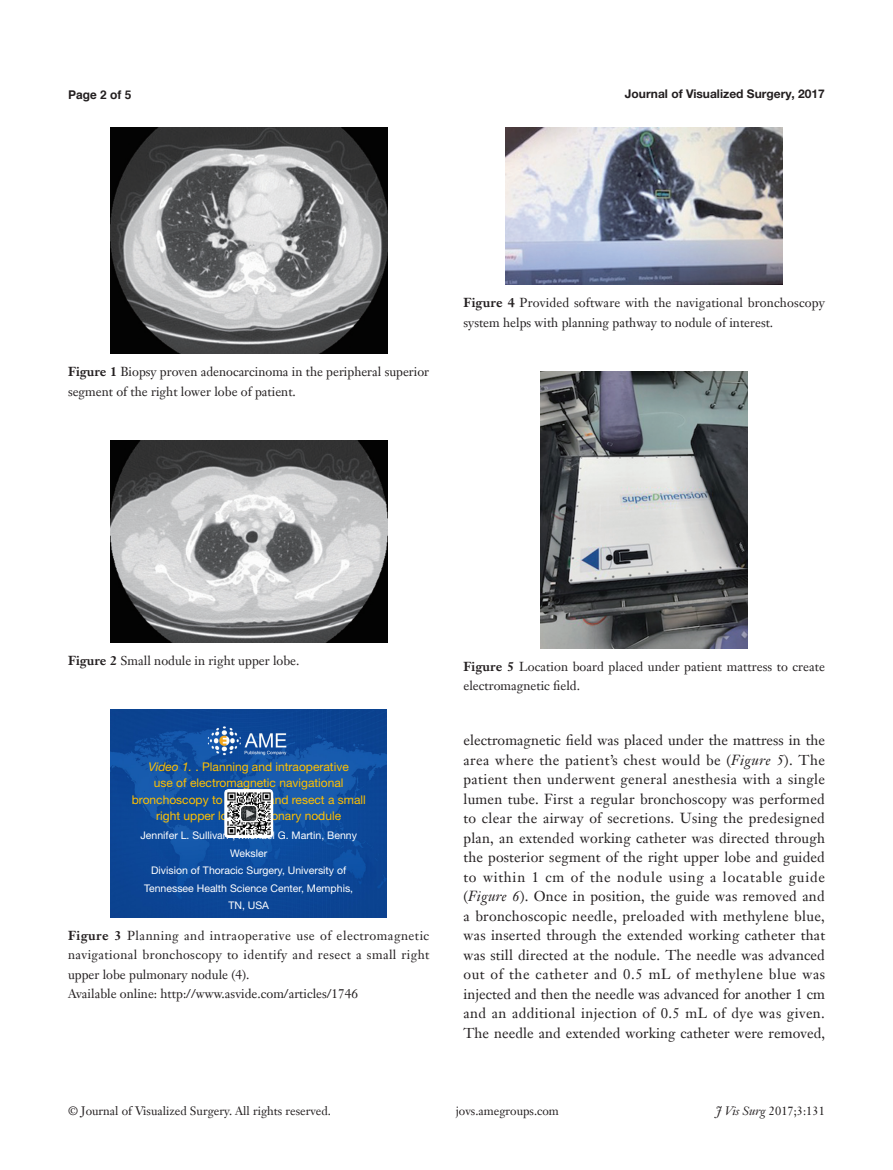
<style>
.page{position:relative;width:893px;height:1170px;background:#fff}
.page>*{position:absolute;margin:0;border:0;box-sizing:border-box;transform-origin:0 0}
.t1{font:14.25px/19.5px "Janson Text LT";letter-spacing:.005em;color:#231f20;text-align:justify}
.t2{font:12.75px/19.5px "Janson Text LT";color:#231f20}
.t3{font:12px/16.5px "Helvetica Neue LT Pro";color:#ffc000;text-align:center}
.t4{font:12px "Janson Text LT";color:#231f20}
.t5{font:700 12px "Helvetica Neue LT Pro";color:#231f20}
.t6{font:700 12px "Helvetica";color:#231f20}
.t7{font:11.55px "Times New Roman";color:#fff}
.t8{font:10.5px/17.5px "Helvetica Neue LT Pro";color:#fff;text-align:center}
.s1{font-weight:700}
.s2{font-style:italic}
</style>
<div class="page">
<img style="left:111px;top:128px;width:276px;height:226px">
<img style="left:111px;top:440px;width:276px;height:203px">
<img style="left:506px;top:128px;width:276px;height:157px">
<img style="left:540px;top:371px;width:208px;height:277px">
<img style="left:111px;top:709px;width:276px;height:208px">
<svg style="left:224px;top:789px;width:49px;height:48px"></svg>
<img style="left:225px;top:790px;width:47px;height:46px">
<svg style="left:240px;top:805px;width:17px;height:16px"></svg>
<div style="left:240px;top:805px;width:17px;height:16px;border:1px solid #fff;border-radius:4px"></div>
<p class="t6" style="left:68px;top:85px;width:65px">Page 2 of 5</p>
<p class="t5" style="left:625px;top:86px;width:202px">Journal of Visualized Surgery, 2017</p>
<p class="t2" style="left:68px;top:362px;width:363px"><span class="s1">Figure 1</span> Biopsy proven adenocarcinoma in the peripheral superior segment of the right lower lobe of patient.</p>
<p class="t2" style="left:463px;top:293px;width:363px"><span class="s1">Figure 4</span> Provided software with the navigational bronchoscopy system helps with planning pathway to nodule of interest.</p>
<p class="t2" style="left:68px;top:651px;width:233px"><span class="s1">Figure 2</span> Small nodule in right upper lobe.</p>
<p class="t3" style="left:132px;top:757px;width:236px"><span class="s2">Video 1.</span> . Planning and intraoperative<br>use of electromagnetic navigational bronchoscopy to identify and resect a small right upper lobe pulmonary nodule</p>
<p class="t8" style="left:140px;top:826px;width:218px">Jennifer L. Sullivan*, Michael G. Martin, Benny<br>Weksler</p>
<p class="t8" style="left:144px;top:861px;width:210px">Division of Thoracic Surgery, University of<br>Tennessee Health Science Center, Memphis,<br>TN, USA</p>
<p class="t7" style="left:259px;top:807px;width:13px;rotate:90deg">▲</p>
<p class="t2" style="left:68px;top:925px;width:363px;text-align:justify"><span class="s1">Figure 3</span> Planning and intraoperative use of electromagnetic navigational bronchoscopy to identify and resect a small right upper lobe pulmonary nodule (4).</p>
<p class="t2" style="left:68px;top:983px;width:292px">Available online: http://www.asvide.com/articles/1746</p>
<p class="t2" style="left:463px;top:656px;width:363px"><span class="s1">Figure 5</span> Location board placed under patient mattress to create electromagnetic field.</p>
<p class="t1" style="left:463px;top:730px;width:363px">electromagnetic field was placed under the mattress in the area where the patient’s chest would be (<span class="s2">Figure 5</span>). The patient then underwent general anesthesia with a single lumen tube. First a regular bronchoscopy was performed to clear the airway of secretions. Using the predesigned plan, an extended working catheter was directed through the posterior segment of the right upper lobe and guided to within 1 cm of the nodule using a locatable guide (<span class="s2">Figure 6</span>). Once in position, the guide was removed and a bronchoscopic needle, preloaded with methylene blue, was inserted through the extended working catheter that was still directed at the nodule. The needle was advanced out of the catheter and 0.5 mL of methylene blue was injected and then the needle was advanced for another 1 cm and an additional injection of 0.5 mL of dye was given.<br>The needle and extended working catheter were removed,</p>
<p class="t4" style="left:68px;top:1103px;width:264px">© Journal of Visualized Surgery. All rights reserved.</p>
<p class="t4" style="left:456px;top:1103px;width:105px">jovs.amegroups.com</p>
<p class="t4" style="left:716px;top:1103px;width:111px"><span class="s2">J Vis Surg</span> 2017;3:131</p>
</div>
